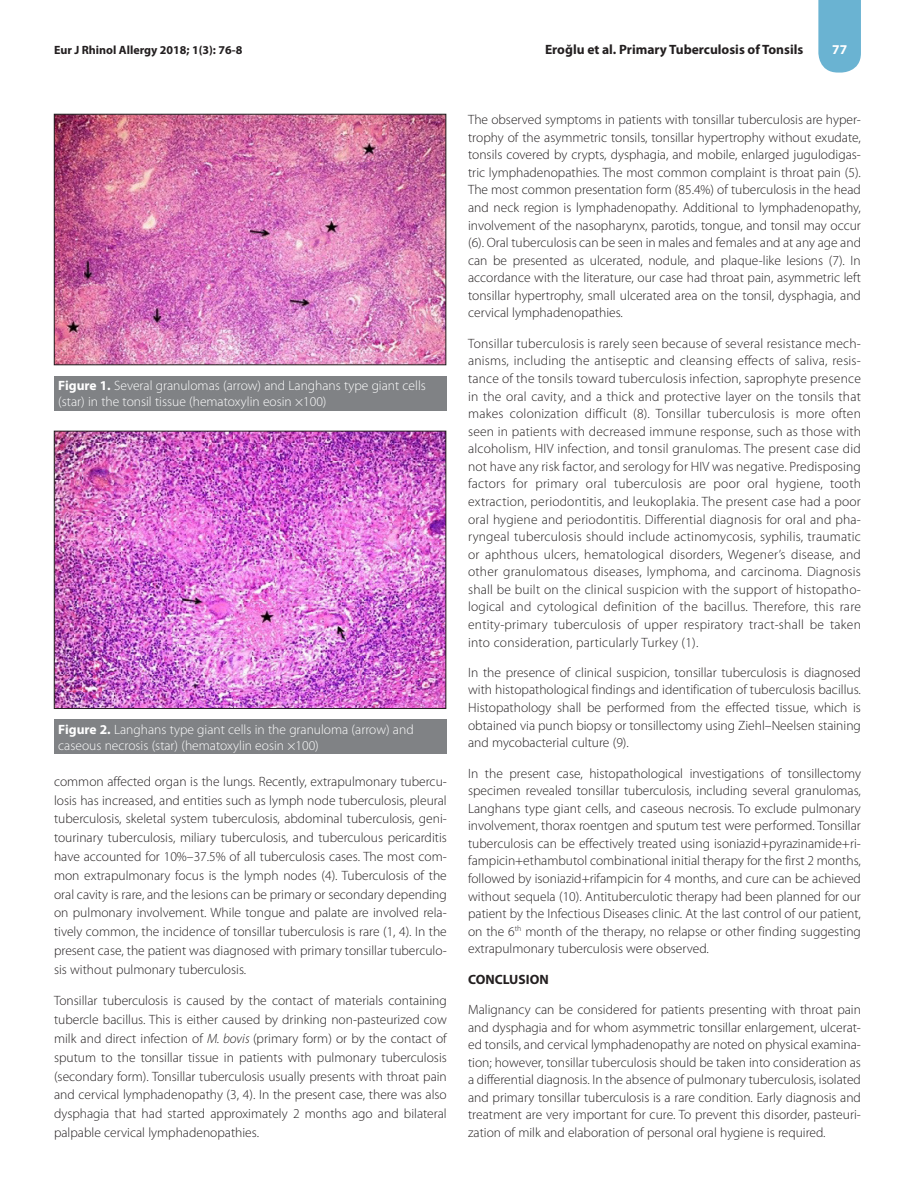
<style>
.page{position:relative;width:915px;height:1191px;background:#fff}
.page>*{position:absolute;margin:0;border:0;box-sizing:border-box;transform-origin:0 0}
.t1{font:300 13.5px/17.5px "Myriad Pro";color:#231f20;text-align:justify}
.t2{font:300 13.5px/16.2px "Myriad Pro";color:#fff}
.t3{font:700 13.5px "Myriad Pro";color:#231f20}
.t4{font:700 13.5px "Myriad Pro";color:#fff}
.t5{font:700 12px "Myriad Pro";color:#231f20}
.s1{font-weight:700}
.s2{font-style:italic}
</style>
<div class="page">
<img style="left:56px;top:116px;width:388px;height:247px">
<div style="left:54px;top:114px;width:392px;height:251px;border:1px solid #231f20"></div>
<div style="left:54px;top:376px;width:392px;height:34px;background:#808285"></div>
<img style="left:56px;top:433px;width:388px;height:273px">
<div style="left:54px;top:431px;width:392px;height:277px;border:1px solid #231f20"></div>
<div style="left:54px;top:719px;width:392px;height:35px;background:#808285"></div>
<svg style="left:818px;top:0;width:42px;height:73px;background:#73b7d4"></svg>
<p class="t5" style="left:54px;top:42px;width:190px">Eur J Rhinol Allergy 2018; 1(3): 76-8</p>
<p class="t3" style="left:545px;top:41px;width:260px">Eroğlu et al. Primary Tuberculosis of Tonsils</p>
<p class="t4" style="left:831px;top:41px;width:16px">77</p>
<p class="t2" style="left:58px;top:377px;width:369px"><span class="s1">Figure 1.</span> Several granulomas (arrow) and Langhans type giant cells (star) in the tonsil tissue (hematoxylin eosin ×100)</p>
<p class="t2" style="left:58px;top:721px;width:357px"><span class="s1">Figure 2.</span> Langhans type giant cells in the granuloma (arrow) and caseous necrosis (star) (hematoxylin eosin ×100)</p>
<p class="t1" style="left:54px;top:772px;width:394px;line-height:18.8px">common affected organ is the lungs. Recently, extrapulmonary tubercu&shy;losis has increased, and entities such as lymph node tuberculosis, pleural tuberculosis, skeletal system tuberculosis, abdominal tuberculosis, geni&shy;tourinary tuberculosis, miliary tuberculosis, and tuberculous pericarditis have accounted for 10%–37.5% of all tuberculosis cases. The most com&shy;mon extrapulmonary focus is the lymph nodes (4). Tuberculosis of the oral cavity is rare, and the lesions can be primary or secondary depending on pulmonary involvement. While tongue and palate are involved rela&shy;tively common, the incidence of tonsillar tuberculosis is rare (1, 4). In the present case, the patient was diagnosed with primary tonsillar tuberculo&shy;sis without pulmonary tuberculosis.</p>
<p class="t1" style="left:54px;top:991px;width:394px;line-height:18.8px">Tonsillar tuberculosis is caused by the contact of materials containing tubercle bacillus. This is either caused by drinking non-pasteurized cow milk and direct infection of <span class="s2">M. bovis</span> (primary form) or by the contact of sputum to the tonsillar tissue in patients with pulmonary tuberculosis (secondary form). Tonsillar tuberculosis usually presents with throat pain and cervical lymphadenopathy (3, 4). In the present case, there was also dysphagia that had started approximately 2 months ago and bilateral palpable cervical lymphadenopathies.</p>
<p class="t1" style="left:468px;top:111px;width:394px">The observed symptoms in patients with tonsillar tuberculosis are hyper&shy;trophy of the asymmetric tonsils, tonsillar hypertrophy without exudate, tonsils covered by crypts, dysphagia, and mobile, enlarged jugulodigas&shy;tric lymphadenopathies. The most common complaint is throat pain (5).<br>The most common presentation form (85.4%) of tuberculosis in the head and neck region is lymphadenopathy. Additional to lymphadenopathy, involvement of the nasopharynx, parotids, tongue, and tonsil may occur (6). Oral tuberculosis can be seen in males and females and at any age and can be presented as ulcerated, nodule, and plaque-like lesions (7). In accordance with the literature, our case had throat pain, asymmetric left tonsillar hypertrophy, small ulcerated area on the tonsil, dysphagia, and cervical lymphadenopathies.</p>
<p class="t1" style="left:468px;top:334px;width:394px">Tonsillar tuberculosis is rarely seen because of several resistance mech&shy;anisms, including the antiseptic and cleansing effects of saliva, resis&shy;tance of the tonsils toward tuberculosis infection, saprophyte presence in the oral cavity, and a thick and protective layer on the tonsils that makes colonization difficult (8). Tonsillar tuberculosis is more often seen in patients with decreased immune response, such as those with alcoholism, HIV infection, and tonsil granulomas. The present case did not have any risk factor, and serology for HIV was negative. Predisposing factors for primary oral tuberculosis are poor oral hygiene, tooth extraction, periodontitis, and leukoplakia. The present case had a poor oral hygiene and periodontitis. Differential diagnosis for oral and pha&shy;ryngeal tuberculosis should include actinomycosis, syphilis, traumatic or aphthous ulcers, hematological disorders, Wegener’s disease, and other granulomatous diseases, lymphoma, and carcinoma. Diagnosis shall be built on the clinical suspicion with the support of histopatho&shy;logical and cytological definition of the bacillus. Therefore, this rare entity-primary tuberculosis of upper respiratory tract-shall be taken into consideration, particularly Turkey (1).</p>
<p class="t1" style="left:468px;top:663px;width:394px">In the presence of clinical suspicion, tonsillar tuberculosis is diagnosed with histopathological findings and identification of tuberculosis bacillus.<br>Histopathology shall be performed from the effected tissue, which is obtained via punch biopsy or tonsillectomy using Ziehl–Neelsen staining and mycobacterial culture (9).</p>
<p class="t1" style="left:468px;top:764px;width:394px">In the present case, histopathological investigations of tonsillectomy specimen revealed tonsillar tuberculosis, including several granulomas, Langhans type giant cells, and caseous necrosis. To exclude pulmonary involvement, thorax roentgen and sputum test were performed. Tonsillar tuberculosis can be effectively treated using isoniazid+pyrazinamide+ri&shy;fampicin+ethambutol combinational initial therapy for the first 2 months, followed by isoniazid+rifampicin for 4 months, and cure can be achieved without sequela (10). Antituberculotic therapy had been planned for our patient by the Infectious Diseases clinic. At the last control of our patient, on the 6<sup>th</sup> month of the therapy, no relapse or other finding suggesting extrapulmonary tuberculosis were observed.</p>
<p class="t3" style="left:468px;top:970px;width:82px">CONCLUSION</p>
<p class="t1" style="left:468px;top:1000px;width:394px">Malignancy can be considered for patients presenting with throat pain and dysphagia and for whom asymmetric tonsillar enlargement, ulcerat&shy;ed tonsils, and cervical lymphadenopathy are noted on physical examina&shy;tion; however, tonsillar tuberculosis should be taken into consideration as a differential diagnosis. In the absence of pulmonary tuberculosis, isolated and primary tonsillar tuberculosis is a rare condition. Early diagnosis and treatment are very important for cure. To prevent this disorder, pasteuri&shy;zation of milk and elaboration of personal oral hygiene is required.</p>
</div>
